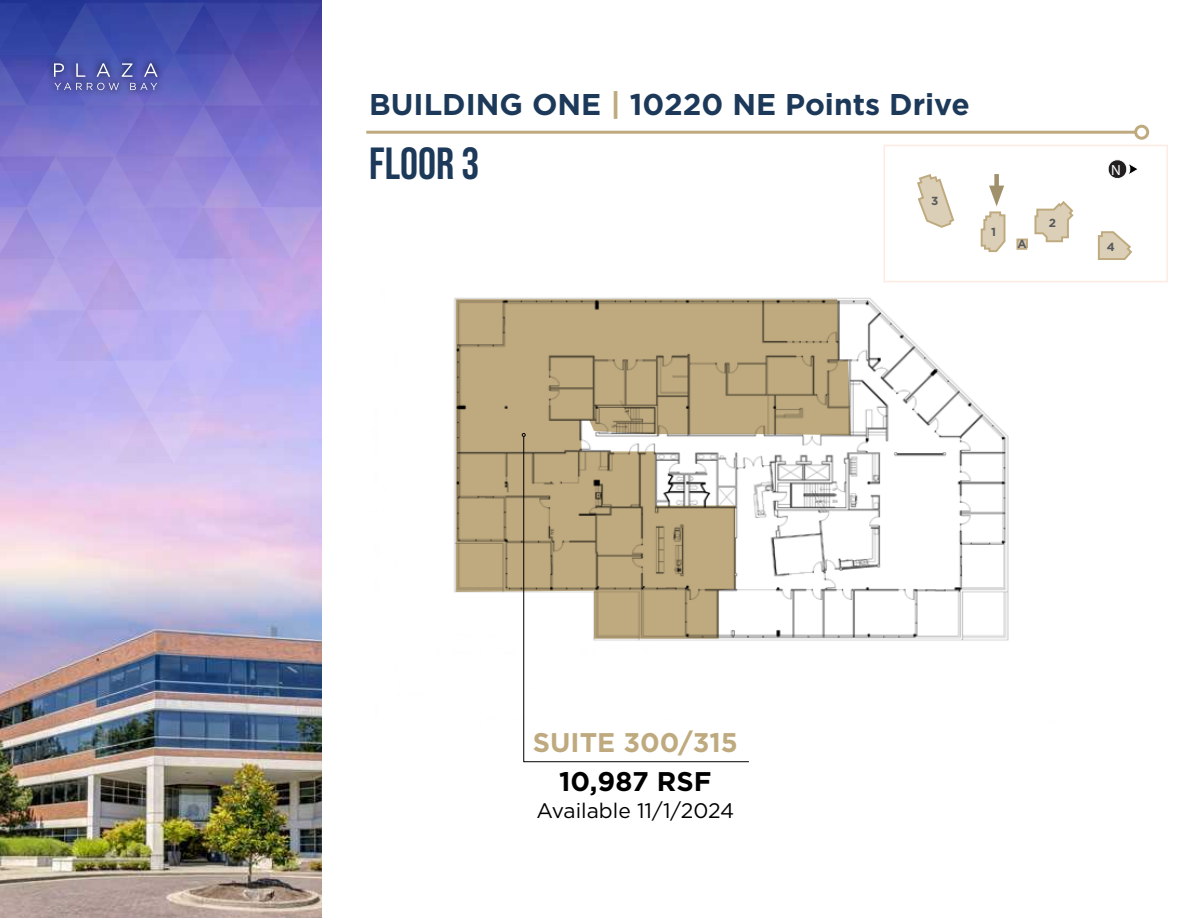
<style>
.page{position:relative;width:1188px;height:918px;background:#fff}
.page>*{position:absolute;margin:0;border:0;box-sizing:border-box;transform-origin:0 0}
.t1{font:45px "Bebas Neue";color:#1c3959}
.t2{font:700 30px "Gotham";color:#1d3959}
.t3{font:700 27px "Gotham";color:#bfaa7f}
.t4{font:700 27px "Gotham";color:#000}
.t5{font:21px "Gotham";color:#000}
.t6{font:700 14.7px "Gill Sans Std";color:#fff}
.t7{font:700 11.7px "Gotham";color:#58595b}
.s1{color:#bfaa7f}
</style>
<div class="page">
<img style="left:454px;top:267px;width:638px;height:374px">
<img style="left:0;top:0;width:322px;height:918px">
<hr style="left:366px;top:131px;width:770px;height:3px;background:#bfaa7f">
<div style="left:1134px;top:125px;width:15px;height:15px;border:3px solid #bfaa7f;border-radius:50%"></div>
<svg style="left:1097px;top:231px;width:35px;height:29px"></svg>
<svg style="left:917px;top:174px;width:38px;height:54px"></svg>
<svg style="left:1108px;top:159px;width:29px;height:20px"></svg>
<svg style="left:1016px;top:201px;width:58px;height:49px"></svg>
<div style="left:994px;top:174px;width:5px;height:20px;background:#a0906c"></div>
<svg style="left:980px;top:186px;width:26px;height:67px"></svg>
<div style="left:884px;top:145px;width:284px;height:137px;border:2px solid #feebe2"></div>
<svg style="left:523px;top:451px;width:227px;height:311px"></svg>
<svg style="left:456px;top:299px;width:395px;height:152px;background:#beab85"></svg>
<svg style="left:0;top:3px;width:322px;height:461px;background:#978ed9"></svg>
<svg style="left:456px;top:451px;width:279px;height:188px;fill:#bfaa7f"></svg>
<p class="t2" style="left:369px;top:85px;width:602px">BUILDING ONE <span class="s1">|</span> 10220 NE Points Drive</p>
<h1 class="t1" style="left:369px;top:138px;width:112px">FLOOR 3</h1>
<p class="t7" style="left:931px;top:194px;width:9px">3</p>
<p class="t7" style="left:991px;top:224px;width:6px">1</p>
<p class="t7" style="left:1018px;top:237px;width:11px">A</p>
<p class="t7" style="left:1049px;top:216px;width:9px">2</p>
<p class="t6" style="left:1111px;top:161px;width:11px">N</p>
<p class="t7" style="left:1107px;top:240px;width:10px">4</p>
<p class="t3" style="left:533px;top:724px;width:206px">SUITE 300/315</p>
<p class="t4" style="left:559px;top:763px;width:154px">10,987 RSF</p>
<p class="t5" style="left:536px;top:797px;width:199px">Available 11/1/2024</p>
</div>
